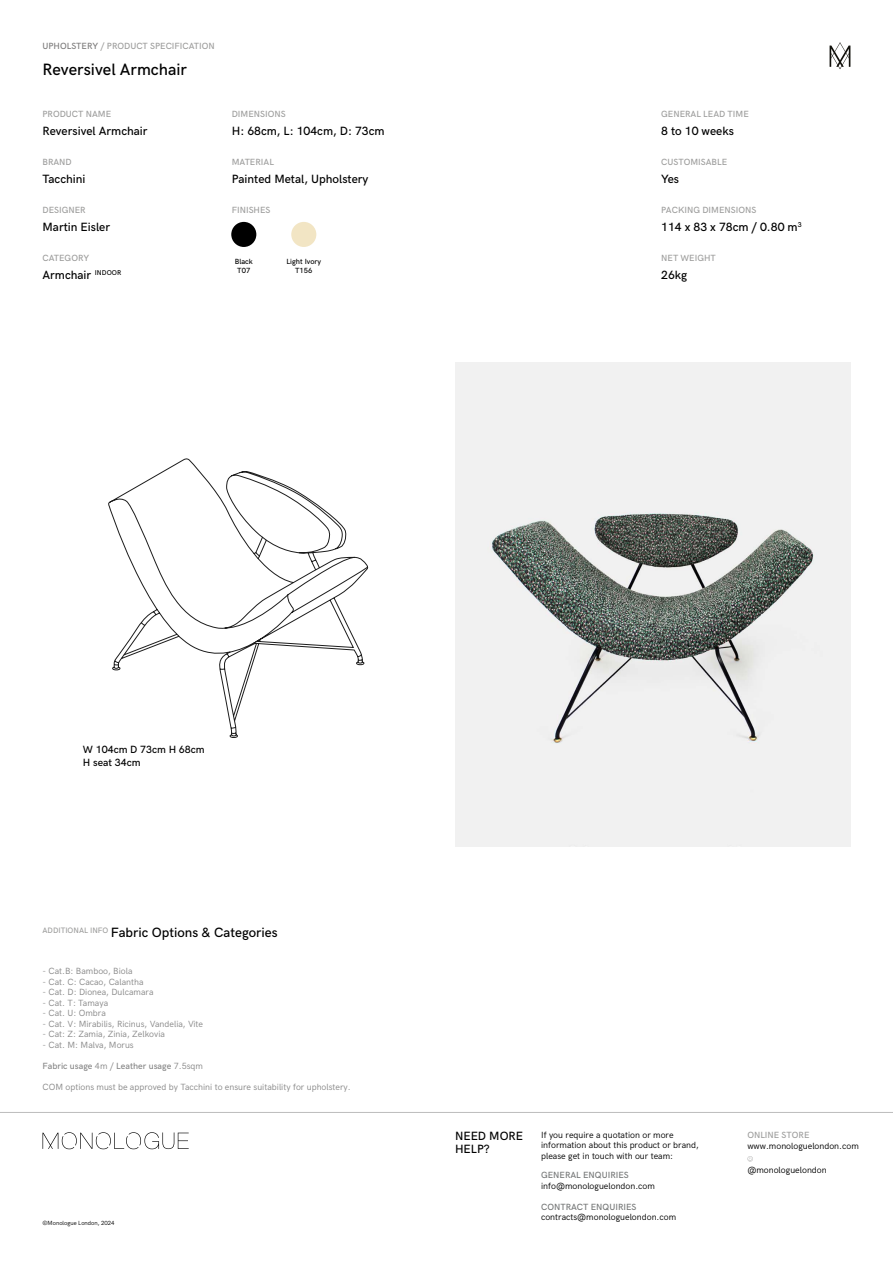
<style>
.page{position:relative;width:893px;height:1263px;background:#fff}
.page>*{position:absolute;margin:0;border:0;box-sizing:border-box;transform-origin:0 0}
.t1{font:500 16.5px "HK Grotesk";color:#000}
.t2{font:500 13.5px "HK Grotesk";color:#000}
.t3{font:500 12px/13.5px "HK Grotesk";color:#000}
.t4{font:500 10.5px/12.6px "HK Grotesk";color:#000}
.t5{font:9px "HK Grotesk";color:#878787}
.t6{font:9px/10.5px "HK Grotesk";color:#000}
.t7{font:500 9px "HK Grotesk";color:#9d9d9c}
.t8{font:500 9px "HK Grotesk";color:#757777}
.t9{font:500 9px "HK Grotesk";color:#878787}
.t10{font:500 7.5px/9px "HK Grotesk";color:#000;text-align:center}
.t11{font:6px "HK Grotesk";color:#000}
.s1{color:#7c7b7b}
.s2{font-weight:400}
</style>
<div class="page">
<svg style="left:747px;top:1156px;width:6px;height:5px"></svg>
<hr style="left:0;top:1112px;width:893px;height:1px;background:#bcbcbc">
<svg style="left:43px;top:1132px;width:146px;height:17px"></svg>
<svg style="left:830px;top:42px;width:20px;height:27px"></svg>
<div style="left:291px;top:222px;width:25px;height:25px;background:#f2e5c4;border-radius:50%"></div>
<div style="left:231px;top:222px;width:25px;height:25px;background:#000;border-radius:50%"></div>
<img style="left:455px;top:363px;width:395px;height:483px">
<svg style="left:108px;top:458px;width:260px;height:280px"></svg>
<p class="t7" style="left:43px;top:39px;width:174px"><span class="s1">UPHOLSTERY</span> / PRODUCT SPECIFICATION</p>
<h1 class="t1" style="left:43px;top:57px;width:146px">Reversivel Armchair</h1>
<p class="t7" style="left:43px;top:107px;width:70px">PRODUCT NAME</p>
<p class="t7" style="left:232px;top:107px;width:55px">DIMENSIONS</p>
<p class="t7" style="left:661px;top:107px;width:89px">GENERAL LEAD TIME</p>
<h3 class="t3" style="left:43px;top:123px;width:107px">Reversivel Armchair</h3>
<h3 class="t3" style="left:232px;top:123px;width:154px">H: 68cm, L: 104cm, D: 73cm</h3>
<h3 class="t3" style="left:661px;top:123px;width:74px">8 to 10 weeks</h3>
<p class="t7" style="left:43px;top:155px;width:31px">BRAND</p>
<p class="t7" style="left:232px;top:155px;width:44px">MATERIAL</p>
<p class="t7" style="left:661px;top:155px;width:67px">CUSTOMISABLE</p>
<h3 class="t3" style="left:43px;top:171px;width:44px">Tacchini</h3>
<h3 class="t3" style="left:232px;top:171px;width:138px">Painted Metal, Upholstery</h3>
<h3 class="t3" style="left:661px;top:171px;width:19px">Yes</h3>
<p class="t7" style="left:43px;top:203px;width:45px">DESIGNER</p>
<p class="t7" style="left:661px;top:203px;width:97px">PACKING DIMENSIONS</p>
<p class="t7" style="left:232px;top:203px;width:40px">FINISHES</p>
<h3 class="t3" style="left:43px;top:219px;width:69px">Martin Eisler</h3>
<h3 class="t3" style="left:661px;top:219px;width:142px">114 x 83 x 78cm / 0.80 m<sup>3</sup></h3>
<p class="t7" style="left:43px;top:251px;width:48px">CATEGORY</p>
<h3 class="t3" style="left:43px;top:267px;width:80px">Armchair <sup>INDOOR</sup></h3>
<p class="t10" style="left:235px;top:257px;width:19px">Black<br>T07</p>
<p class="t10" style="left:286px;top:257px;width:36px">Light Ivory<br>T156</p>
<p class="t7" style="left:661px;top:251px;width:56px">NET WEIGHT</p>
<h3 class="t3" style="left:661px;top:267px;width:28px">26kg</h3>
<p class="t4" style="left:83px;top:742px;width:123px">W 104cm D 73cm H 68cm<br>H seat 34cm</p>
<h2 class="t2" style="left:43px;top:923px;width:237px"><sup>ADDITIONAL</sup> <sup>INFO</sup> Fabric Options &amp; Categories</h2>
<p class="t5" style="left:43px;top:964px;width:92px">- Cat.B: Bamboo, Biola</p>
<p class="t5" style="left:43px;top:975px;width:102px">- Cat. C: Cacao, Calantha</p>
<p class="t5" style="left:43px;top:985px;width:112px">- Cat. D: Dionea, Dulcamara</p>
<p class="t5" style="left:43px;top:996px;width:67px">- Cat. T: Tamaya</p>
<p class="t5" style="left:43px;top:1006px;width:65px">- Cat. U: Ombra</p>
<p class="t5" style="left:43px;top:1017px;width:162px">- Cat. V: Mirabilis, Ricinus, Vandelia, Vite</p>
<p class="t5" style="left:43px;top:1027px;width:124px">- Cat: Z: Zamia, Zinia, Zelkovia</p>
<p class="t5" style="left:43px;top:1038px;width:93px">- Cat. M: Malva, Morus</p>
<p class="t9" style="left:43px;top:1059px;width:162px">Fabric usage <span class="s2">4m /</span> Leather usage <span class="s2">7.5sqm</span></p>
<p class="t5" style="left:43px;top:1080px;width:310px">COM options must be approved by Tacchini to ensure suitability for upholstery.</p>
<p class="t11" style="left:43px;top:1218px;width:74px">©Monologue London, 2024</p>
<p class="t6" style="left:541px;top:1128px;width:134px">If you require a quotation or more</p>
<p class="t7" style="left:747px;top:1128px;width:64px">ONLINE STORE</p>
<p class="t6" style="left:541px;top:1139px;width:159px">information about this product or brand, please get in touch with our team:</p>
<h3 class="t3" style="left:455px;top:1128px;width:70px">NEED MORE<br>HELP?</h3>
<p class="t6" style="left:747px;top:1140px;width:113px">www.monologuelondon.com</p>
<p class="t6" style="left:747px;top:1164px;width:81px">@monologuelondon</p>
<p class="t8" style="left:541px;top:1200px;width:97px">CONTRACT ENQUIRIES</p>
<p class="t6" style="left:541px;top:1211px;width:137px">contracts@monologuelondon.com</p>
<p class="t8" style="left:541px;top:1168px;width:89px">GENERAL ENQUIRIES</p>
<p class="t6" style="left:541px;top:1180px;width:115px">info@monologuelondon.com</p>
</div>
